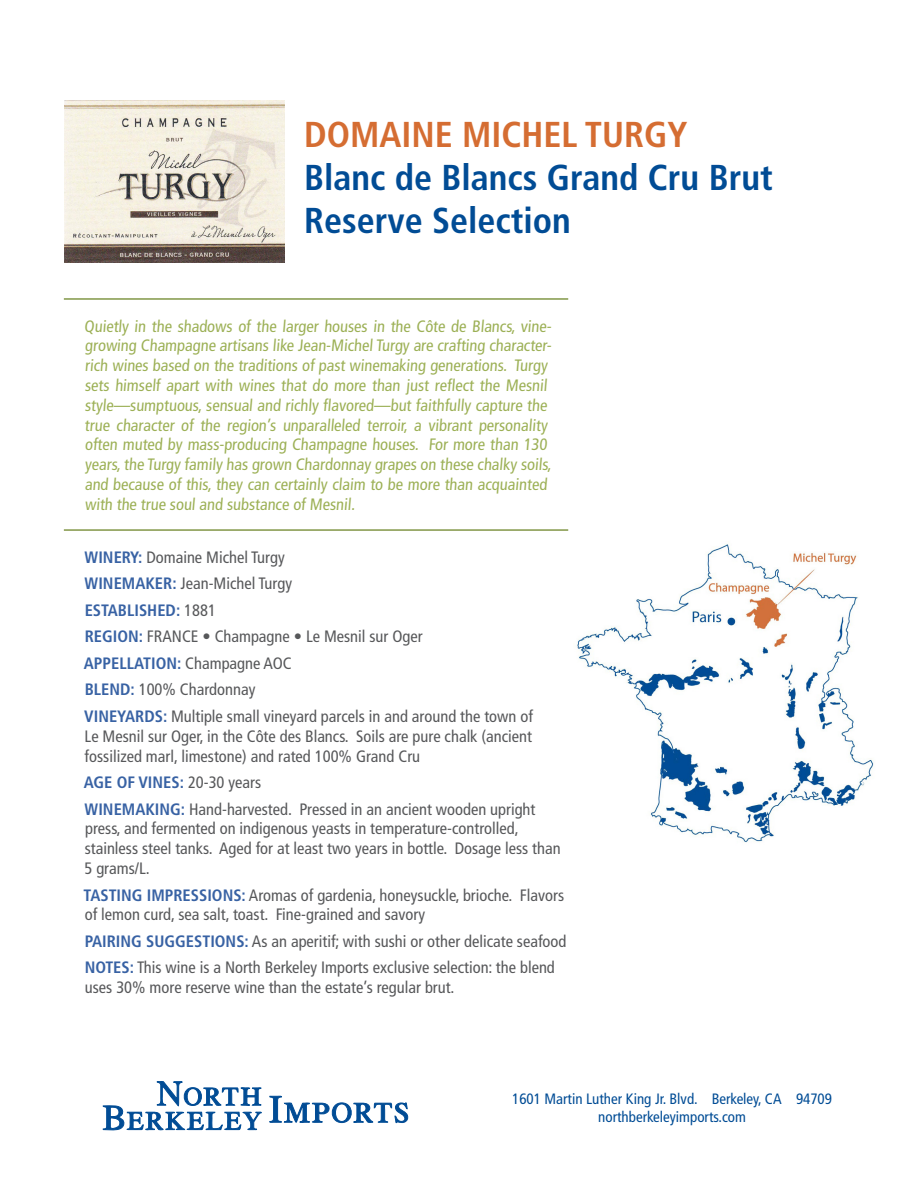
<style>
.page{position:relative;width:918px;height:1188px;background:#fff}
.page>*{position:absolute;margin:0;border:0;box-sizing:border-box;transform-origin:0 0}
.t1{font:700 condensed 36px/43.2px "Frutiger LT Std";color:#014c95}
.t2{font:700 condensed 36px "Frutiger LT Std";color:#d56d32}
.info{font:condensed 16.5px/19.8px "Frutiger LT Std";color:#57585a}
.t3{font:condensed 16.5px/19.8px "Frutiger LT Std";color:#9cb055}
.info-2{font:700 condensed 16.5px "Frutiger LT Std";color:#3862a4}
.t4{font:condensed 15px "Frutiger LT Std";color:#014c95}
.s1{font-weight:700;color:#3862a4}
.s2{font-weight:400;color:#57585a}
</style>
<div class="page">
<hr style="left:64px;top:298px;width:504px;height:2px;background:#829747">
<hr style="left:64px;top:529px;width:504px;height:2px;background:#829747">
<img style="left:64px;top:100px;width:220px;height:163px">
<img style="left:577px;top:543px;width:297px;height:300px">
<svg style="left:102px;top:1081px;width:160px;height:50px"></svg>
<svg style="left:269px;top:1095px;width:140px;height:29px"></svg>
<p class="t2" style="left:304px;top:113px;width:385px">DOMAINE MICHEL TURGY</p>
<p class="t1" style="left:304px;top:156px;width:470px">Blanc de Blancs Grand Cru Brut<br>Reserve Selection</p>
<p class="t3" style="left:84px;top:316px;width:470px">Quietly in the shadows of the larger houses in the Côte de Blancs, vine&shy;growing Champagne artisans like Jean-Michel Turgy are crafting character&shy;rich wines based on the traditions of past winemaking generations. Turgy sets himself apart with wines that do more than just reflect the Mesnil style—sumptuous, sensual and richly flavored—but faithfully capture the true character of the region’s unparalleled terroir, a vibrant personality often muted by mass-producing Champagne houses. For more than 130 years, the Turgy family has grown Chardonnay grapes on these chalky soils, and because of this, they can certainly claim to be more than acquainted with the true soul and substance of Mesnil.</p>
<p class="info" style="left:85px;top:547px;width:202px"><span class="s1">WINERY:</span> Domaine Michel Turgy</p>
<p class="info" style="left:85px;top:574px;width:209px"><span class="s1">WINEMAKER:</span> Jean-Michel Turgy</p>
<p class="info-2" style="left:85px;top:600px;width:133px">ESTABLISHED: <span class="s2">1881</span></p>
<p class="info" style="left:85px;top:627px;width:339px"><span class="s1">REGION:</span> FRANCE • Champagne • Le Mesnil sur Oger</p>
<p class="info-2" style="left:84px;top:653px;width:209px">APPELLATION: <span class="s2">Champagne AOC</span></p>
<p class="info" style="left:85px;top:680px;width:172px"><span class="s1">BLEND:</span> 100% Chardonnay</p>
<p class="info" style="left:84px;top:706px;width:450px;text-align:justify"><span class="s1">VINEYARDS:</span> Multiple small vineyard parcels in and around the town of Le Mesnil sur Oger, in the Côte des Blancs. Soils are pure chalk (ancient fossilized marl, limestone) and rated 100% Grand Cru</p>
<p class="info-2" style="left:84px;top:773px;width:179px">AGE OF VINES: <span class="s2">20-30 years</span></p>
<p class="info" style="left:85px;top:799px;width:478px"><span class="s1">WINEMAKING:</span> Hand-harvested. Pressed in an ancient wooden upright press, and fermented on indigenous yeasts in temperature-controlled, stainless steel tanks. Aged for at least two years in bottle. Dosage less than 5 grams/L.</p>
<p class="info" style="left:84px;top:885px;width:482px"><span class="s1">TASTING IMPRESSIONS:</span> Aromas of gardenia, honeysuckle, brioche. Flavors of lemon curd, sea salt, toast. Fine-grained and savory</p>
<p class="info" style="left:85px;top:931px;width:483px"><span class="s1">PAIRING SUGGESTIONS:</span> As an aperitif; with sushi or other delicate seafood</p>
<p class="info" style="left:85px;top:958px;width:472px"><span class="s1">NOTES:</span> This wine is a North Berkeley Imports exclusive selection: the blend uses 30% more reserve wine than the estate’s regular brut.</p>
<p class="t4" style="left:512px;top:1090px;width:321px">1601 Martin Luther King Jr. Blvd. Berkeley, CA 94709</p>
<p class="t4" style="left:598px;top:1108px;width:149px">northberkeleyimports.com</p>
</div>
